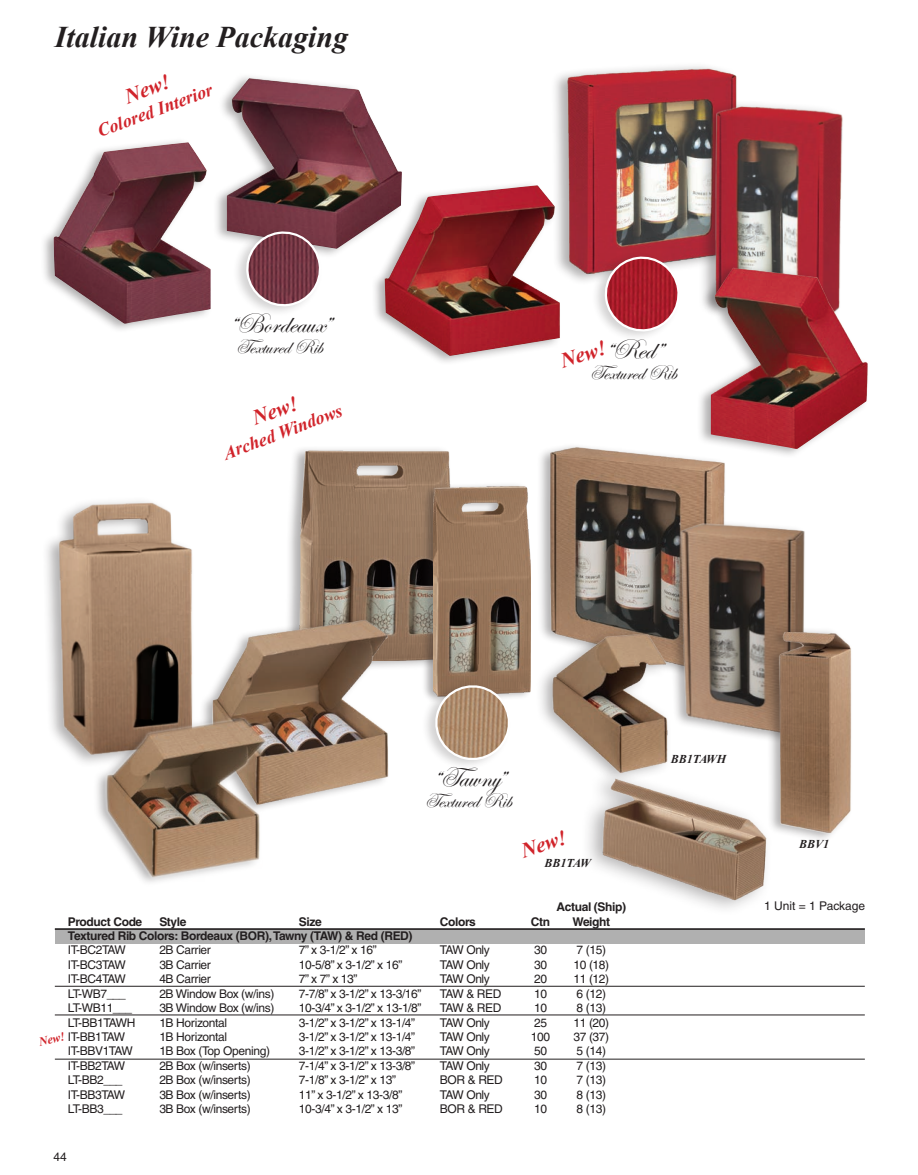
<style>
.page{position:relative;width:918px;height:1175px;background:#fff}
.page>*{position:absolute;margin:0;border:0;box-sizing:border-box;transform-origin:0 0}
.t1{font:italic 700 30px "Times New Roman";color:#231f20}
.t2{font:28.5px "Edwardian Script ITC Pro";color:#231f20}
.t3{font:21px "Edwardian Script ITC Pro";color:#231f20}
.t4{font:italic 700 21px "Times New Roman";color:#d1232a}
.t5{font:italic 700 18px "Times New Roman";color:#d1232a}
.t6{font:12px "Helvetica LT Pro";letter-spacing:-.03em;color:#231f20}
.t7{font:700 12px "Helvetica LT Pro";letter-spacing:-.03em;color:#231f20}
.t8{font:italic 700 12px "Times New Roman";color:#231f20}
.t9{font:12px "Helvetica LT Pro";color:#231f20}
.t10{font:italic 700 12px "Times New Roman";color:#d1232a}
</style>
<div class="page">
<img style="left:540px;top:446px;width:185px;height:179px">
<div style="left:668px;top:518px;width:138px;height:226px;background:#231f20;opacity:.35"></div>
<img style="left:677px;top:510px;width:129px;height:231px">
<div style="left:766px;top:627px;width:87px;height:216px;background:#231f20;opacity:.35"></div>
<img style="left:772px;top:633px;width:81px;height:206px">
<div style="left:213px;top:73px;width:191px;height:185px;background:#231f20;opacity:.35"></div>
<img style="left:227px;top:78px;width:175px;height:171px">
<div style="left:40px;top:137px;width:172px;height:197px;background:#231f20;opacity:.35"></div>
<img style="left:54px;top:142px;width:157px;height:182px">
<div style="left:285px;top:445px;width:169px;height:226px;background:#231f20;opacity:.35"></div>
<img style="left:292px;top:445px;width:162px;height:215px">
<div style="left:421px;top:482px;width:111px;height:221px;background:#231f20;opacity:.35"></div>
<img style="left:433px;top:462px;width:97px;height:241px">
<img style="left:46px;top:501px;width:147px;height:262px">
<img style="left:555px;top:66px;width:182px;height:215px">
<img style="left:674px;top:97px;width:169px;height:184px">
<div style="left:535px;top:625px;width:138px;height:160px;background:#fff"></div>
<img style="left:541px;top:626px;width:149px;height:142px">
<div style="left:580px;top:768px;width:193px;height:149px;background:#231f20;opacity:.35"></div>
<img style="left:580px;top:771px;width:196px;height:146px">
<img style="left:217px;top:609px;width:178px;height:195px">
<div style="left:370px;top:180px;width:192px;height:186px;background:#231f20;opacity:.35"></div>
<img style="left:385px;top:185px;width:175px;height:171px">
<img style="left:91px;top:684px;width:192px;height:198px">
<div style="left:697px;top:262px;width:172px;height:197px;background:#231f20;opacity:.35"></div>
<img style="left:711px;top:267px;width:157px;height:182px">
<div style="left:55px;top:928px;width:810px;height:16px;background:#b0b0b0"></div>
<hr style="left:55px;top:928px;width:810px;height:1px;background:#231f20">
<hr style="left:55px;top:985px;width:810px;height:1px;background:#231f20">
<hr style="left:55px;top:1014px;width:810px;height:1px;background:#231f20">
<hr style="left:55px;top:1058px;width:810px;height:1px;background:#231f20">
<div style="left:591px;top:251px;width:90px;height:90px;background:#231f20;opacity:.2"></div>
<svg style="left:603px;top:255px;width:78px;height:78px"></svg>
<div style="left:421px;top:680px;width:91px;height:90px;background:#231f20;opacity:.2"></div>
<svg style="left:433px;top:680px;width:82px;height:85px"></svg>
<div style="left:232px;top:226px;width:91px;height:90px;background:#231f20;opacity:.2"></div>
<svg style="left:245px;top:230px;width:77px;height:78px"></svg>
<h1 class="t1" style="left:55px;top:16px;width:295px">Italian Wine Packaging</h1>
<h3 class="t4" style="left:120px;top:84px;width:48px;rotate:-21deg">New!</h3>
<h3 class="t5" style="left:94px;top:119px;width:123px;rotate:-20deg">Colored Interior</h3>
<h2 class="t2" style="left:228px;top:307px;width:104px">“Bordeaux”</h2>
<h3 class="t3" style="left:236px;top:335px;width:88px">Textured Rib</h3>
<h3 class="t4" style="left:248px;top:405px;width:48px;rotate:-21deg">New!</h3>
<h3 class="t5" style="left:220px;top:441px;width:127px;rotate:-20deg">Arched Windows</h3>
<h2 class="t2" style="left:604px;top:333px;width:60px">“Red”</h2>
<h3 class="t3" style="left:590px;top:361px;width:88px">Textured Rib</h3>
<h3 class="t4" style="left:557px;top:347px;width:48px;rotate:-18deg">New!</h3>
<h2 class="t2" style="left:431px;top:761px;width:75px">“Tawny”</h2>
<h3 class="t3" style="left:425px;top:788px;width:88px">Textured Rib</h3>
<h3 class="t4" style="left:517px;top:837px;width:48px;rotate:-18deg">New!</h3>
<p class="t8" style="left:545px;top:855px;width:48px">BB1TAW</p>
<p class="t8" style="left:671px;top:750px;width:57px">BB1TAWH</p>
<p class="t8" style="left:799px;top:835px;width:32px">BBV1</p>
<p class="t7" style="left:557px;top:899px;width:71px">Actual (Ship)</p>
<p class="t9" style="left:764px;top:899px;width:103px">1 Unit = 1 Package</p>
<p class="t7" style="left:68px;top:914px;width:76px">Product Code</p>
<p class="t7" style="left:159px;top:914px;width:29px">Style</p>
<p class="t7" style="left:299px;top:914px;width:25px">Size</p>
<p class="t7" style="left:440px;top:914px;width:38px">Colors</p>
<p class="t7" style="left:531px;top:914px;width:21px">Ctn</p>
<p class="t7" style="left:572px;top:914px;width:39px">Weight</p>
<p class="t7" style="left:68px;top:928px;width:346px">Textured Rib Colors: Bordeaux (BOR), Tawny (TAW) &amp; Red (RED)</p>
<p class="t6" style="left:68px;top:943px;width:60px">IT-BC2TAW</p>
<p class="t6" style="left:159px;top:943px;width:53px">2B Carrier</p>
<p class="t6" style="left:299px;top:943px;width:79px">7” x 3-1/2” x 16”</p>
<p class="t6" style="left:440px;top:943px;width:52px">TAW Only</p>
<p class="t6" style="left:534px;top:943px;width:14px">30</p>
<p class="t6" style="left:577px;top:943px;width:31px">7 (15)</p>
<p class="t6" style="left:68px;top:957px;width:60px">IT-BC3TAW</p>
<p class="t6" style="left:159px;top:957px;width:53px">3B Carrier</p>
<p class="t6" style="left:299px;top:957px;width:105px">10-5/8” x 3-1/2” x 16”</p>
<p class="t6" style="left:440px;top:957px;width:52px">TAW Only</p>
<p class="t6" style="left:534px;top:957px;width:14px">30</p>
<p class="t6" style="left:573px;top:957px;width:37px">10 (18)</p>
<p class="t6" style="left:68px;top:972px;width:60px">IT-BC4TAW</p>
<p class="t6" style="left:159px;top:972px;width:53px">4B Carrier</p>
<p class="t6" style="left:299px;top:972px;width:60px">7” x 7” x 13”</p>
<p class="t6" style="left:440px;top:972px;width:52px">TAW Only</p>
<p class="t6" style="left:534px;top:972px;width:14px">20</p>
<p class="t6" style="left:573px;top:972px;width:37px">11 (12)</p>
<p class="t6" style="left:68px;top:986px;width:60px">LT-WB7___</p>
<p class="t6" style="left:159px;top:986px;width:117px">2B Window Box (w/ins)</p>
<p class="t6" style="left:299px;top:986px;width:124px">7-7/8” x 3-1/2” x 13-3/16”</p>
<p class="t6" style="left:440px;top:986px;width:63px">TAW &amp; RED</p>
<p class="t6" style="left:534px;top:986px;width:14px">10</p>
<p class="t6" style="left:577px;top:986px;width:31px">6 (12)</p>
<p class="t6" style="left:68px;top:1000px;width:66px">LT-WB11___</p>
<p class="t6" style="left:159px;top:1000px;width:117px">3B Window Box (w/ins)</p>
<p class="t6" style="left:299px;top:1000px;width:124px">10-3/4” x 3-1/2” x 13-1/8”</p>
<p class="t6" style="left:440px;top:1000px;width:63px">TAW &amp; RED</p>
<p class="t6" style="left:534px;top:1000px;width:14px">10</p>
<p class="t6" style="left:577px;top:1000px;width:31px">8 (13)</p>
<p class="t6" style="left:68px;top:1015px;width:69px">LT-BB1TAWH</p>
<p class="t6" style="left:159px;top:1015px;width:69px">1B Horizontal</p>
<p class="t6" style="left:299px;top:1015px;width:118px">3-1/2” x 3-1/2” x 13-1/4”</p>
<p class="t6" style="left:440px;top:1015px;width:52px">TAW Only</p>
<p class="t6" style="left:534px;top:1015px;width:14px">25</p>
<p class="t6" style="left:573px;top:1015px;width:37px">11 (20)</p>
<p class="t6" style="left:68px;top:1029px;width:59px">IT-BB1TAW</p>
<p class="t6" style="left:159px;top:1029px;width:69px">1B Horizontal</p>
<p class="t6" style="left:299px;top:1029px;width:118px">3-1/2” x 3-1/2” x 13-1/4”</p>
<p class="t6" style="left:440px;top:1029px;width:52px">TAW Only</p>
<p class="t6" style="left:531px;top:1029px;width:21px">100</p>
<p class="t6" style="left:573px;top:1029px;width:37px">37 (37)</p>
<p class="t6" style="left:68px;top:1044px;width:67px">IT-BBV1TAW</p>
<p class="t6" style="left:159px;top:1044px;width:112px">1B Box (Top Opening)</p>
<p class="t6" style="left:299px;top:1044px;width:118px">3-1/2” x 3-1/2” x 13-3/8”</p>
<p class="t6" style="left:440px;top:1044px;width:52px">TAW Only</p>
<p class="t6" style="left:534px;top:1044px;width:14px">50</p>
<p class="t6" style="left:577px;top:1044px;width:31px">5 (14)</p>
<p class="t6" style="left:68px;top:1058px;width:59px">IT-BB2TAW</p>
<p class="t6" style="left:159px;top:1058px;width:93px">2B Box (w/inserts)</p>
<p class="t6" style="left:299px;top:1058px;width:118px">7-1/4” x 3-1/2” x 13-3/8”</p>
<p class="t6" style="left:440px;top:1058px;width:52px">TAW Only</p>
<p class="t6" style="left:534px;top:1058px;width:14px">30</p>
<p class="t6" style="left:577px;top:1058px;width:31px">7 (13)</p>
<p class="t6" style="left:68px;top:1072px;width:56px">LT-BB2___</p>
<p class="t6" style="left:159px;top:1072px;width:93px">2B Box (w/inserts)</p>
<p class="t6" style="left:299px;top:1072px;width:99px">7-1/8” x 3-1/2” x 13”</p>
<p class="t6" style="left:440px;top:1072px;width:65px">BOR &amp; RED</p>
<p class="t6" style="left:534px;top:1072px;width:14px">10</p>
<p class="t6" style="left:577px;top:1072px;width:31px">7 (13)</p>
<p class="t6" style="left:68px;top:1087px;width:59px">IT-BB3TAW</p>
<p class="t6" style="left:159px;top:1087px;width:93px">3B Box (w/inserts)</p>
<p class="t6" style="left:299px;top:1087px;width:105px">11” x 3-1/2” x 13-3/8”</p>
<p class="t6" style="left:440px;top:1087px;width:52px">TAW Only</p>
<p class="t6" style="left:534px;top:1087px;width:14px">30</p>
<p class="t6" style="left:577px;top:1087px;width:31px">8 (13)</p>
<p class="t6" style="left:68px;top:1101px;width:56px">LT-BB3___</p>
<p class="t6" style="left:159px;top:1101px;width:93px">3B Box (w/inserts)</p>
<p class="t6" style="left:299px;top:1101px;width:105px">10-3/4” x 3-1/2” x 13”</p>
<p class="t6" style="left:440px;top:1101px;width:65px">BOR &amp; RED</p>
<p class="t6" style="left:534px;top:1101px;width:14px">10</p>
<p class="t6" style="left:577px;top:1101px;width:31px">8 (13)</p>
<p class="t10" style="left:37px;top:1034px;width:28px;rotate:-15deg">New!</p>
<p class="t6" style="left:53px;top:1149px;width:15px">44</p>
</div>
